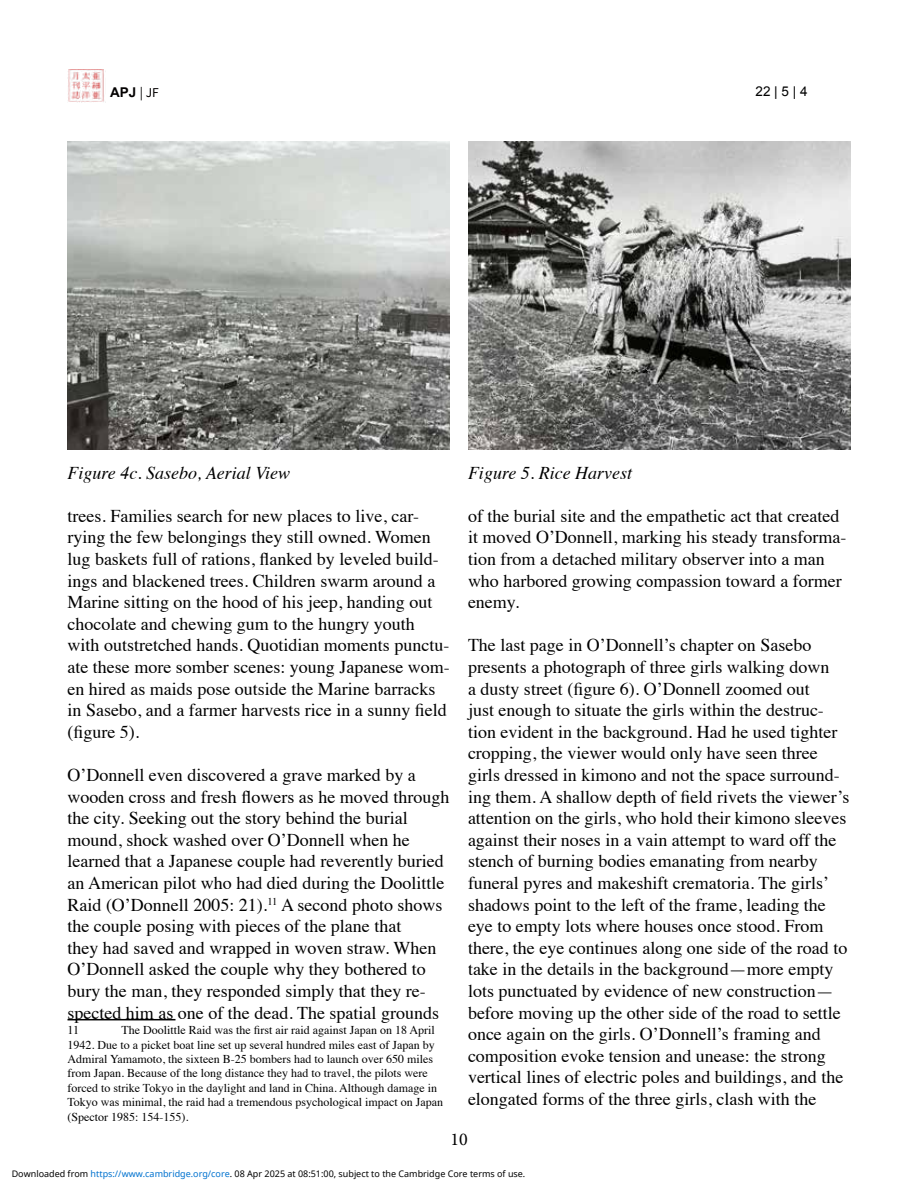
<style>
.page{position:relative;width:918px;height:1188px;background:#fff}
.page>*{position:absolute;margin:0;border:0;box-sizing:border-box;transform-origin:0 0}
.t1{font:18px/21.6px "Times";color:#000}
.t2{font:italic 18px "Times";color:#000}
.t3{font:18px "Minion Pro";color:#000}
.t4{font:700 13.5px "Arial";color:#030000}
.t5{font:13.5px "Arial";color:#000101}
.t6{font:12px/14.4px "Times";color:#000}
.t7{font:9px "Noto Sans";color:#000}
.s1{font-family:"Source Sans 3";font-weight:400}
.s2{color:#0172cf}
</style>
<div class="page">
<img style="left:68px;top:69px;width:38px;height:34px">
<hr style="left:68px;top:1019px;width:108px;height:1px;background:#000">
<img style="left:68px;top:141px;width:382px;height:309px">
<img style="left:468px;top:141px;width:382px;height:309px">
<p class="t4" style="left:110px;top:84px;width:50px">APJ <span class="s1">| JF</span></p>
<p class="t5" style="left:756px;top:83px;width:54px">22 | 5 | 4</p>
<p class="t2" style="left:68px;top:457px;width:224px">Figure 4c. Sasebo, Aerial View</p>
<p class="t1" style="left:68px;top:503px;width:384px">trees. Families search for new places to live, car&shy;rying the few belongings they still owned. Women lug baskets full of rations, flanked by leveled build&shy;ings and blackened trees. Children swarm around a Marine sitting on the hood of his jeep, handing out chocolate and chewing gum to the hungry youth with outstretched hands. Quotidian moments punctu&shy;ate these more somber scenes: young Japanese wom&shy;en hired as maids pose outside the Marine barracks in Sasebo, and a farmer harvests rice in a sunny field (figure 5).</p>
<p class="t1" style="left:68px;top:763px;width:383px">O’Donnell even discovered a grave marked by a wooden cross and fresh flowers as he moved through the city. Seeking out the story behind the burial mound, shock washed over O’Donnell when he learned that a Japanese couple had reverently buried an American pilot who had died during the Doolittle Raid (O’Donnell 2005: 21).<sup>11</sup> A second photo shows the couple posing with pieces of the plane that<br>they had saved and wrapped in woven straw. When O’Donnell asked the couple why they bothered to bury the man, they responded simply that they re&shy;spected him as one of the dead. The spatial grounds</p>
<p class="t6" style="left:68px;top:1022px;width:13px">11</p>
<p class="t6" style="left:68px;top:1022px;width:377px;text-indent:54px">The Doolittle Raid was the first air raid against Japan on 18 April 1942. Due to a picket boat line set up several hundred miles east of Japan by Admiral Yamamoto, the sixteen B-25 bombers had to launch over 650 miles from Japan. Because of the long distance they had to travel, the pilots were forced to strike Tokyo in the daylight and land in China. Although damage in Tokyo was minimal, the raid had a tremendous psychological impact on Japan (Spector 1985: 154-155).</p>
<p class="t2" style="left:468px;top:457px;width:166px">Figure 5. Rice Harvest</p>
<p class="t1" style="left:468px;top:503px;width:380px">of the burial site and the empathetic act that created it moved O’Donnell, marking his steady transforma&shy;tion from a detached military observer into a man who harbored growing compassion toward a former enemy.</p>
<p class="t1" style="left:468px;top:633px;width:383px">The last page in O’Donnell’s chapter on Sasebo presents a photograph of three girls walking down<br>a dusty street (figure 6). O’Donnell zoomed out<br>just enough to situate the girls within the destruc&shy;tion evident in the background. Had he used tighter cropping, the viewer would only have seen three girls dressed in kimono and not the space surround&shy;ing them. A shallow depth of field rivets the viewer’s attention on the girls, who hold their kimono sleeves against their noses in a vain attempt to ward off the stench of burning bodies emanating from nearby funeral pyres and makeshift crematoria. The girls’ shadows point to the left of the frame, leading the eye to empty lots where houses once stood. From there, the eye continues along one side of the road to take in the details in the background—more empty lots punctuated by evidence of new construction— before moving up the other side of the road to settle once again on the girls. O’Donnell’s framing and composition evoke tension and unease: the strong vertical lines of electric poles and buildings, and the elongated forms of the three girls, clash with the</p>
<p class="t3" style="left:450px;top:1127px;width:19px">10</p>
<p class="t7" style="left:12px;top:1168px;width:515px">Downloaded from <span class="s2">https://www.cambridge.org/core</span>. 08 Apr 2025 at 08:51:00, subject to the Cambridge Core terms of use.</p>
</div>
